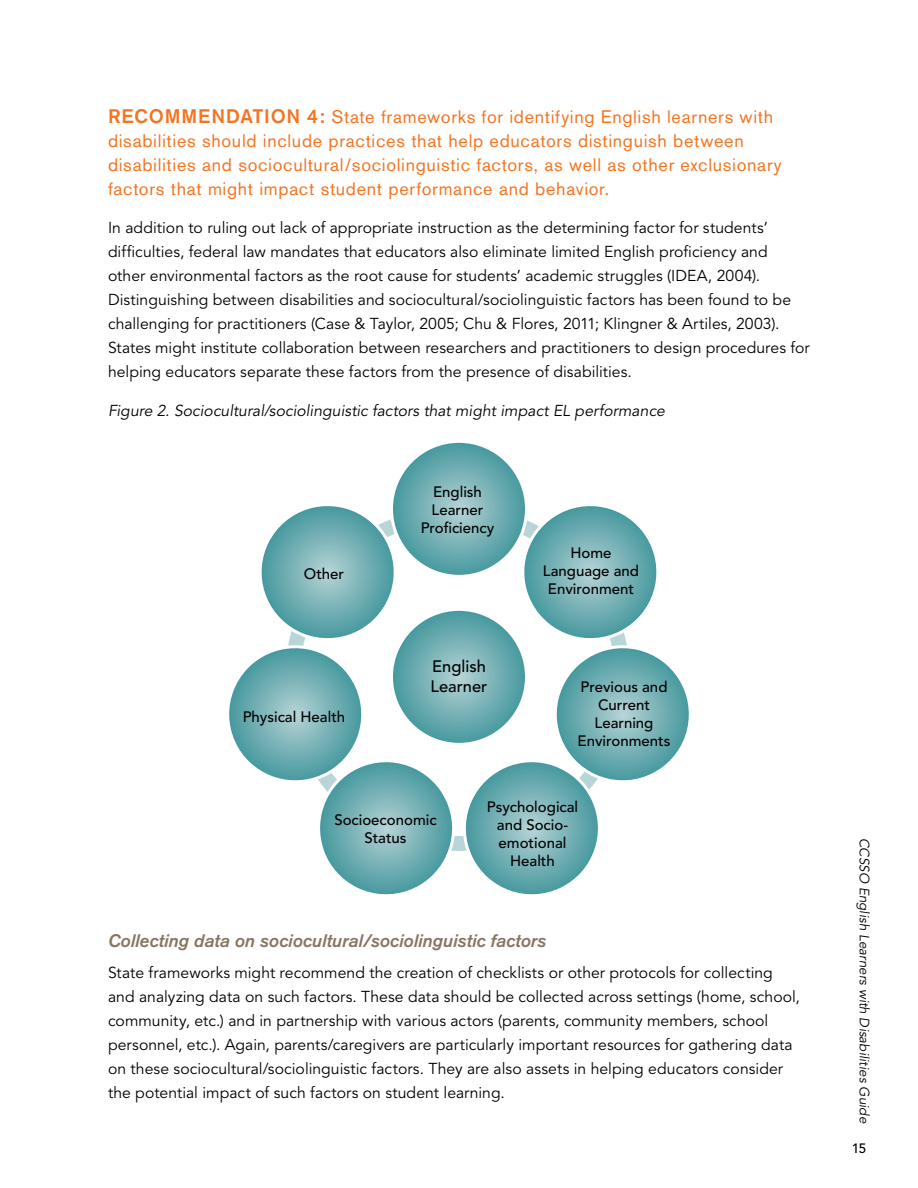
<style>
.page{position:relative;width:918px;height:1188px;background:#fff}
.page>*{position:absolute;margin:0;border:0;box-sizing:border-box;transform-origin:0 0}
.t1{font:18px/24px "Akzidenz Grotesk BE";letter-spacing:.04em;color:#f47421}
.t2{font:italic 500 18px "Akzidenz Grotesk BE";color:#887662}
.t3{font:500 16.5px/19.8px "Avenir LT Std";color:#000}
.t4{font:15.75px/24px "Avenir LT Std";letter-spacing:.005em;color:#000}
.t5{font:italic 15.75px "Avenir LT Std";color:#000}
.t6{font:500 15px/18px "Avenir LT Std";color:#000;text-align:center}
.t7{font:italic 13.5px "Avenir LT Std";color:#000}
.t8{font:500 13.5px "Avenir LT Std";color:#000}
.s1{font-weight:500;font-size:19.5px}
</style>
<div class="page">
<svg style="left:392px;top:441px;width:134px;height:135px;background:#6cadb1"></svg>
<svg style="left:229px;top:492px;width:460px;height:403px"></svg>
<p class="t1" style="left:108px;top:105px;width:675px"><span class="s1">RECOMMENDATION 4:</span> State frameworks for identifying English learners with disabilities should include practices that help educators distinguish between disabilities and sociocultural/sociolinguistic factors, as well as other exclusionary factors that might impact student performance and behavior.</p>
<p class="t4" style="left:108px;top:216px;width:703px">In addition to ruling out lack of appropriate instruction as the determining factor for students’ difficulties, federal law mandates that educators also eliminate limited English proficiency and<br>other environmental factors as the root cause for students’ academic struggles (IDEA, 2004).<br>Distinguishing between disabilities and sociocultural/sociolinguistic factors has been found to be challenging for practitioners (Case &amp; Taylor, 2005; Chu &amp; Flores, 2011; Klingner &amp; Artiles, 2003).<br>States might institute collaboration between researchers and practitioners to design procedures for helping educators separate these factors from the presence of disabilities.</p>
<p class="t5" style="left:108px;top:402px;width:558px">Figure 2. Sociocultural/sociolinguistic factors that might impact EL performance</p>
<p class="t6" style="left:304px;top:566px;width:42px">Other</p>
<p class="t6" style="left:243px;top:708px;width:104px">Physical Health</p>
<p class="t6" style="left:421px;top:483px;width:75px">English<br>Learner<br>Proficiency</p>
<p class="t3" style="left:431px;top:657px;width:58px">English<br>Learner</p>
<p class="t6" style="left:543px;top:545px;width:98px">Home<br>Language and<br>Environment</p>
<p class="t6" style="left:578px;top:678px;width:94px">Previous and<br>Current<br>Learning<br>Environments</p>
<p class="t6" style="left:334px;top:812px;width:104px">Socioeconomic<br>Status</p>
<p class="t6" style="left:487px;top:798px;width:93px">Psychological and Socio&shy;emotional<br>Health</p>
<p class="t2" style="left:108px;top:930px;width:440px">Collecting data on sociocultural/sociolinguistic factors</p>
<p class="t4" style="left:108px;top:961px;width:693px">State frameworks might recommend the creation of checklists or other protocols for collecting and analyzing data on such factors. These data should be collected across settings (home, school, community, etc.) and in partnership with various actors (parents, community members, school personnel, etc.). Again, parents/caregivers are particularly important resources for gathering data on these sociocultural/sociolinguistic factors. They are also assets in helping educators consider the potential impact of such factors on student learning.</p>
<p class="t7" style="left:872px;top:838px;width:287px;rotate:90deg">CCSSO English Learners with Disabilities Guide</p>
<p class="t8" style="left:852px;top:1141px;width:16px">15</p>
</div>
